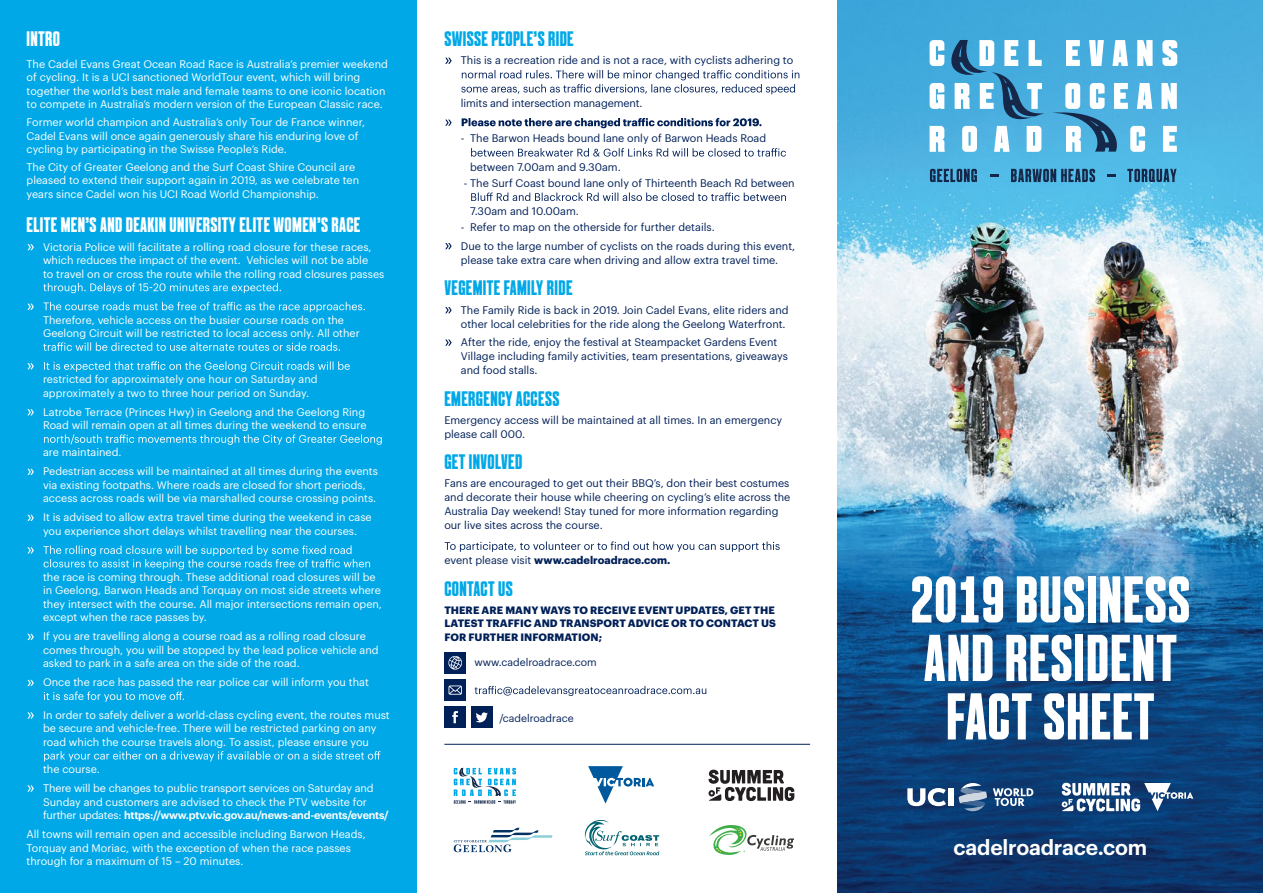
<style>
.page{position:relative;width:1263px;height:893px;background:#fff}
.page>*{position:absolute;margin:0;border:0;box-sizing:border-box;transform-origin:0 0}
.t1{font:66px/58.5px "A Beckett";letter-spacing:.02em;color:#fff;text-align:center}
.t2{font:21px "A Beckett";letter-spacing:.02em;color:#00a8e7}
.t3{font:21px "A Beckett";letter-spacing:.02em;color:#fff}
.t4{font:600 21px "Graphik";letter-spacing:-.01em;color:#fff}
.t5{font:10.8px/13.5px "Graphik";color:#fff}
.t6{font:10.8px/14.1px "Graphik";color:#002058}
.t7{font:700 10.8px "Graphik";color:#002058}
.t8{font:700 10.5px/13.5px "Graphik";letter-spacing:.005em;color:#002058;text-align:justify}
.t9{font:10.5px "Graphik";color:#002058}
.s1{font-weight:600}
.s2{font-weight:400}
</style>
<div class="page">
<div style="left:444px;top:706px;width:22px;height:22px;background:#002058"></div>
<svg style="left:452px;top:711px;width:6px;height:12px"></svg>
<img style="left:838px;top:0;width:425px;height:550px">
<svg style="left:838px;top:550px;width:425px;height:343px;background:#104b85"></svg>
<div style="left:0;top:0;width:417px;height:893px;background:#00a8e7"></div>
<svg style="left:27px;top:244px;width:7px;height:6px"></svg>
<svg style="left:43px;top:283px;width:238px;height:10px"></svg>
<svg style="left:27px;top:304px;width:7px;height:6px"></svg>
<svg style="left:43px;top:302px;width:322px;height:10px"></svg>
<svg style="left:43px;top:342px;width:297px;height:9px"></svg>
<svg style="left:27px;top:363px;width:7px;height:6px"></svg>
<svg style="left:44px;top:361px;width:306px;height:11px"></svg>
<svg style="left:27px;top:409px;width:7px;height:6px"></svg>
<svg style="left:44px;top:434px;width:338px;height:11px"></svg>
<svg style="left:27px;top:469px;width:7px;height:6px"></svg>
<svg style="left:27px;top:515px;width:7px;height:6px"></svg>
<svg style="left:27px;top:547px;width:7px;height:6px"></svg>
<svg style="left:43px;top:545px;width:327px;height:24px"></svg>
<svg style="left:27px;top:634px;width:7px;height:6px"></svg>
<svg style="left:27px;top:680px;width:7px;height:6px"></svg>
<svg style="left:44px;top:691px;width:140px;height:11px"></svg>
<svg style="left:27px;top:712px;width:7px;height:7px"></svg>
<svg style="left:44px;top:751px;width:336px;height:10px"></svg>
<svg style="left:27px;top:785px;width:7px;height:7px"></svg>
<div style="left:444px;top:679px;width:22px;height:22px;background:#002058"></div>
<svg style="left:448px;top:685px;width:14px;height:10px"></svg>
<div style="left:444px;top:652px;width:22px;height:22px;background:#002058"></div>
<svg style="left:448px;top:656px;width:14px;height:14px"></svg>
<div style="left:471px;top:706px;width:21px;height:22px;background:#002058"></div>
<svg style="left:476px;top:712px;width:12px;height:11px"></svg>
<svg style="left:445px;top:58px;width:7px;height:6px"></svg>
<svg style="left:461px;top:70px;width:338px;height:24px"></svg>
<svg style="left:445px;top:120px;width:7px;height:6px"></svg>
<svg style="left:462px;top:118px;width:299px;height:10px"></svg>
<svg style="left:471px;top:148px;width:315px;height:9px"></svg>
<svg style="left:471px;top:193px;width:315px;height:8px"></svg>
<svg style="left:445px;top:243px;width:7px;height:6px"></svg>
<svg style="left:445px;top:307px;width:7px;height:6px"></svg>
<svg style="left:445px;top:339px;width:7px;height:7px"></svg>
<svg style="left:445px;top:541px;width:335px;height:11px"></svg>
<svg style="left:475px;top:686px;width:231px;height:10px"></svg>
<hr style="left:444px;top:744px;width:366px;height:1px;background:#002058">
<svg style="left:1061px;top:783px;width:132px;height:28px"></svg>
<svg style="left:907px;top:788px;width:39px;height:18px"></svg>
<div style="left:948px;top:788px;width:5px;height:18px;background:#fff"></div>
<svg style="left:993px;top:788px;width:40px;height:18px"></svg>
<svg style="left:959px;top:783px;width:28px;height:28px"></svg>
<svg style="left:930px;top:169px;width:47px;height:13px"></svg>
<svg style="left:990px;top:174px;width:8px;height:2px"></svg>
<svg style="left:1011px;top:169px;width:84px;height:13px"></svg>
<svg style="left:1107px;top:174px;width:9px;height:2px"></svg>
<svg style="left:1127px;top:169px;width:49px;height:13px"></svg>
<svg style="left:929px;top:40px;width:248px;height:112px"></svg>
<svg style="left:588px;top:766px;width:66px;height:38px"></svg>
<svg style="left:584px;top:819px;width:75px;height:36px"></svg>
<svg style="left:709px;top:825px;width:85px;height:30px"></svg>
<svg style="left:454px;top:828px;width:99px;height:24px"></svg>
<svg style="left:454px;top:768px;width:62px;height:36px"></svg>
<svg style="left:708px;top:770px;width:86px;height:31px"></svg>
<h2 class="t3" style="left:27px;top:26px;width:35px">INTRO</h2>
<p class="t5" style="left:27px;top:56px;width:363px">The Cadel Evans Great Ocean Road Race is Australia’s premier weekend of cycling. It is a UCI sanctioned WorldTour event, which will bring together the world’s best male and female teams to one iconic location to compete in Australia’s modern version of the European Classic race.</p>
<p class="t5" style="left:27px;top:115px;width:340px">Former world champion and Australia’s only Tour de France winner,<br>Cadel Evans will once again generously share his enduring love of cycling by participating in the Swisse People’s Ride.</p>
<p class="t5" style="left:27px;top:159px;width:334px">The City of Greater Geelong and the Surf Coast Shire Council are pleased to extend their support again in 2019, as we celebrate ten years since Cadel won his UCI Road World Championship.</p>
<h2 class="t3" style="left:27px;top:211px;width:335px">ELITE MEN’S AND DEAKINUNIVERSITY ELITE WOMEN’SRACE</h2>
<p class="t5" style="left:43px;top:239px;width:343px">Victoria Police will facilitate a rolling road closure for these races, which reduces the impact of the event. Vehicles will not be able<br>to travel on or cross the route while the rolling road closures passes</p>
<p class="t5" style="left:43px;top:312px;width:318px">Therefore, vehicle access on the busier course roads on the<br>Geelong Circuit will be restricted to local access only. All other</p>
<p class="t5" style="left:43px;top:372px;width:276px">restricted for approximately one hour on Saturday and approximately a two to three hour period on Sunday.</p>
<p class="t5" style="left:43px;top:404px;width:325px">Latrobe Terrace (Princes Hwy) in Geelong and the Geelong Ring<br>Road will remain open at all times during the weekend to ensure</p>
<p class="t5" style="left:43px;top:442px;width:336px;line-height:19px">are maintained.<br>Pedestrian access will be maintained at all times during the events</p>
<p class="t5" style="left:43px;top:477px;width:335px">via existing footpaths. Where roads are closed for short periods, access across roads will be via marshalled course crossing points.</p>
<p class="t5" style="left:43px;top:510px;width:330px">It is advised to allow extra travel time during the weekend in case you experience short delays whilst travelling near the courses.</p>
<p class="t5" style="left:43px;top:569px;width:340px">the race is coming through. These additional road closures will be in Geelong, Barwon Heads and Torquay on most side streets where they intersect with the course. All major intersections remain open, except when the race passes by.</p>
<p class="t5" style="left:43px;top:629px;width:337px">If you are travelling along a course road as a rolling road closure comes through, you will be stopped by the lead police vehicle and asked to park in a safe area on the side of the road.</p>
<p class="t5" style="left:43px;top:675px;width:327px">Once the race has passed the rear police car will inform you that</p>
<p class="t5" style="left:43px;top:707px;width:348px">In order to safely deliver a world-class cycling event, the routes must be secure and vehicle-free. There will be restricted parking on any road which the course travels along. To assist, please ensure you</p>
<p class="t5" style="left:43px;top:759px;width:332px;line-height:19px">the course.<br>There will be changes to public transport services on Saturday and</p>
<p class="t5" style="left:43px;top:794px;width:347px">Sunday and customers are advised to check the PTV website for further updates: <span class="s1">https://www.ptv.vic.gov.au/news-and-events/events/</span></p>
<p class="t5" style="left:27px;top:826px;width:341px">All towns will remain open and accessible including Barwon Heads,<br>Torquay and Moriac, with the exception of when the race passes through for a maximum of 15 – 20 minutes.</p>
<h2 class="t2" style="left:444px;top:26px;width:131px">SWISSEPEOPLE’S RIDE</h2>
<p class="t6" style="left:461px;top:52px;width:334px">This is a recreation ride and is not a race, with cyclists adhering to</p>
<p class="t6" style="left:461px;top:95px;width:183px">limits and intersection management.</p>
<p class="t6" style="left:461px;top:130px;width:307px">- The Barwon Heads bound lane only of Barwon Heads Road</p>
<p class="t6" style="left:470px;top:159px;width:152px">between 7.00am and 9.30am.</p>
<p class="t6" style="left:464px;top:175px;width:332px">- The Surf Coast bound lane only of Thirteenth Beach Rd between</p>
<p class="t6" style="left:470px;top:203px;width:110px">7.30am and 10.00am.</p>
<p class="t6" style="left:461px;top:217px;width:336px;line-height:18.3px">- Refer to map on the otherside for further details.<br>Due to the large number of cyclists on the roads during this event,</p>
<p class="t6" style="left:461px;top:252px;width:319px">please take extra care when driving and allow extra travel time.</p>
<h2 class="t2" style="left:444px;top:275px;width:130px">VEGEMITE FAMILYRIDE</h2>
<p class="t6" style="left:461px;top:302px;width:329px">The Family Ride is back in 2019. Join Cadel Evans, elite riders and other local celebrities for the ride along the Geelong Waterfront.</p>
<p class="t6" style="left:461px;top:334px;width:329px">After the ride, enjoy the festival at Steampacket Gardens Event<br>Village including family activities, team presentations, giveaways and food stalls.</p>
<h2 class="t2" style="left:444px;top:386px;width:116px">EMERGENCY ACCESS</h2>
<p class="t6" style="left:444px;top:412px;width:339px">Emergency access will be maintained at all times. In an emergency please call 000.</p>
<h2 class="t2" style="left:444px;top:449px;width:79px">GET INVOLVED</h2>
<p class="t6" style="left:444px;top:475px;width:348px">Fans are encouraged to get out their BBQ’s, don their best costumes and decorate their house while cheering on cycling’s elite across the Australia Day weekend! Stay tuned for more information regarding our live sites across the course.</p>
<p class="t7" style="left:444px;top:552px;width:228px"><span class="s2">event please visit</span> www.cadelroadrace.com.</p>
<h2 class="t2" style="left:444px;top:575px;width:70px">CONTACTUS</h2>
<p class="t8" style="left:444px;top:602px;width:333px">THERE ARE MANY WAYS TO RECEIVE EVENT UPDATES, GET THE LATEST TRAFFIC AND TRANSPORT ADVICE OR TO CONTACT US FOR FURTHER INFORMATION;</p>
<p class="t9" style="left:474px;top:655px;width:124px">www.cadelroadrace.com</p>
<p class="t9" style="left:499px;top:710px;width:76px">/cadelroadrace</p>
<h1 class="t1" style="left:911px;top:570px;width:281px">2019 BUSINESS<br>AND RESIDENT<br>FACT SHEET</h1>
<h2 class="t4" style="left:954px;top:832px;width:195px">cadelroadrace.com</h2>
</div>
